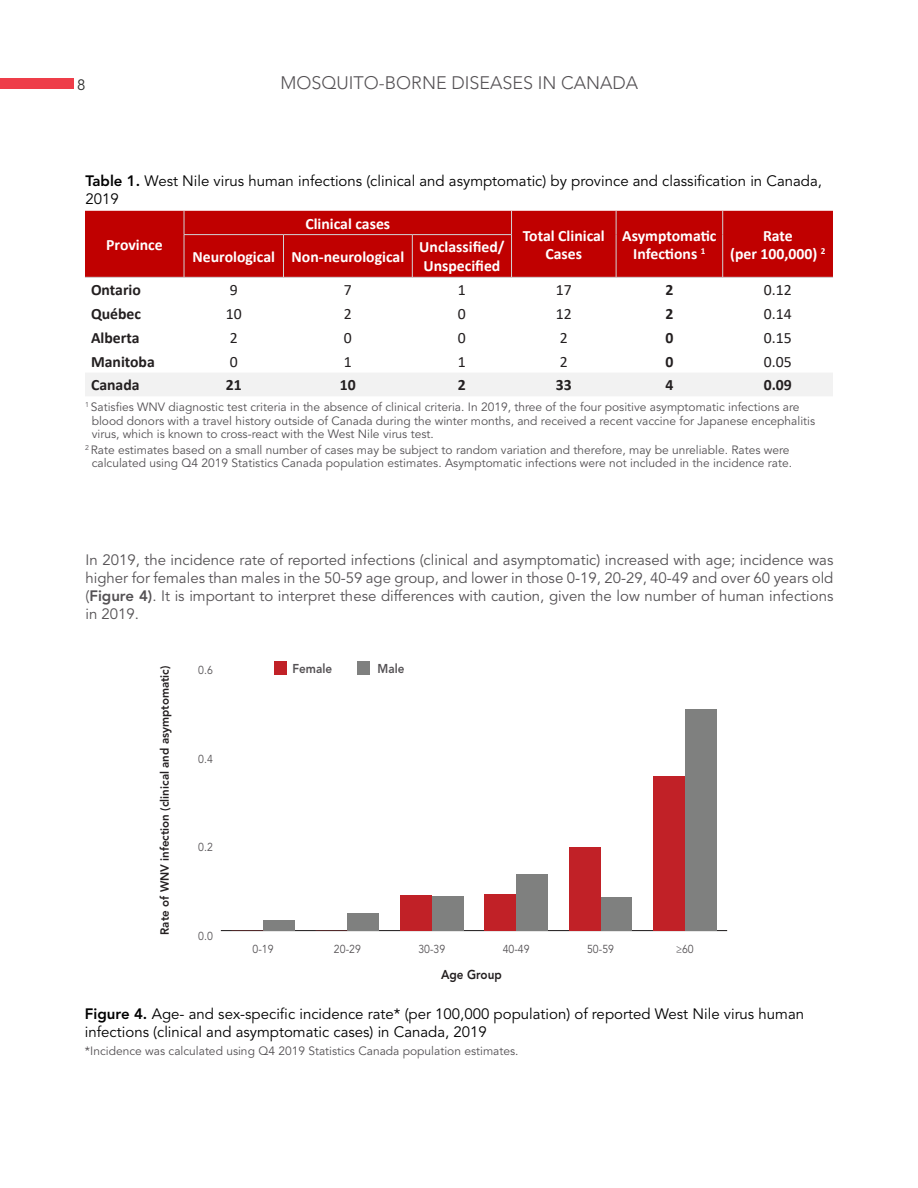
<style>
.page{position:relative;width:918px;height:1188px;background:#fff}
.page>*{position:absolute;margin:0;border:0;box-sizing:border-box;transform-origin:0 0}
.t1{font:300 18px "Avenir LT Std";color:#545154}
.t2{font:700 15.75px/18.9px "Calibri";color:#fff;text-align:center}
.t3{font:700 15.75px "Calibri";color:#231f20}
.t4{font:15.75px "Calibri";color:#231f20}
.body_small{font:15px/18px "Avenir LT Std";color:#545154;text-align:justify}
.TableHeader{font:15px/18px "Avenir LT Std";color:#000}
.t5{font:15px "Avenir LT Std";color:#2f2f2e}
.t6{font:800 12.75px "Avenir LT Std";color:#545154;scale:.91 1}
.t7{font:800 12.75px "Avenir LT Std";color:#231f20;scale:.91 1}
.footer_small{font:12px/13.5px "Avenir LT Std";color:#545154}
.TableHeader-2{font:12px "Avenir LT Std";color:#545154}
.t8{font:800 11.85px "Avenir LT Std";color:#231f20}
.t9{font:11.55px "Avenir LT Std";color:#545154;scale:.91 1}
.s1{font-weight:800}
</style>
<div class="page">
<hr style="left:221px;top:930px;width:506px;height:1px;background:#231f20">
<hr style="left:220px;top:665px;width:1px;height:266px;background:#231f20">
<div style="left:263px;top:920px;width:32px;height:11px;background:#7f807f"></div>
<div style="left:347px;top:914px;width:32px;height:17px;background:#7f807f"></div>
<div style="left:432px;top:896px;width:31px;height:35px;background:#7f807f"></div>
<div style="left:516px;top:875px;width:32px;height:56px;background:#7f807f"></div>
<div style="left:601px;top:897px;width:31px;height:34px;background:#7f807f"></div>
<div style="left:685px;top:709px;width:32px;height:222px;background:#7f807f"></div>
<div style="left:400px;top:896px;width:32px;height:35px;background:#c12127"></div>
<div style="left:485px;top:894px;width:31px;height:37px;background:#c12127"></div>
<div style="left:569px;top:847px;width:32px;height:84px;background:#c12127"></div>
<div style="left:653px;top:776px;width:32px;height:155px;background:#c12127"></div>
<div style="left:274px;top:662px;width:13px;height:13px;background:#c12127"></div>
<div style="left:357px;top:662px;width:13px;height:13px;background:#7f807f"></div>
<div style="left:85px;top:211px;width:748px;height:66px;background:#c00000"></div>
<div style="left:85px;top:373px;width:748px;height:23px;background:#f2f2f2"></div>
<hr style="left:85px;top:277px;width:99px;height:1px;background:#d1d2d4">
<svg style="left:184px;top:211px;width:1px;height:23px"></svg>
<svg style="left:511px;top:211px;width:1px;height:23px"></svg>
<svg style="left:616px;top:211px;width:1px;height:24px"></svg>
<svg style="left:722px;top:211px;width:1px;height:24px"></svg>
<hr style="left:616px;top:235px;width:1px;height:42px;background:#d1d2d4">
<hr style="left:722px;top:235px;width:1px;height:42px;background:#d1d2d4">
<hr style="left:512px;top:277px;width:104px;height:1px;background:#d1d2d4">
<hr style="left:616px;top:277px;width:107px;height:1px;background:#d1d2d4">
<hr style="left:723px;top:277px;width:110px;height:1px;background:#d1d2d4">
<hr style="left:184px;top:234px;width:99px;height:1px;background:#d1d2d4">
<hr style="left:184px;top:235px;width:1px;height:42px;background:#d1d2d4">
<hr style="left:283px;top:234px;width:129px;height:1px;background:#d1d2d4">
<hr style="left:283px;top:235px;width:1px;height:42px;background:#d1d2d4">
<hr style="left:412px;top:234px;width:100px;height:1px;background:#d1d2d4">
<hr style="left:412px;top:235px;width:1px;height:42px;background:#d1d2d4">
<hr style="left:511px;top:235px;width:1px;height:42px;background:#d1d2d4">
<hr style="left:184px;top:277px;width:100px;height:1px;background:#d1d2d4">
<hr style="left:283px;top:277px;width:129px;height:1px;background:#d1d2d4">
<hr style="left:412px;top:277px;width:100px;height:1px;background:#d1d2d4">
<div style="left:0;top:79px;width:74px;height:10px;background:#ee3d49"></div>
<p class="t5" style="left:77px;top:77px;width:10px">8</p>
<h1 class="t1" style="left:281px;top:72px;width:359px">MOSQUITO-BORNE DISEASES IN CANADA</h1>
<p class="TableHeader" style="left:85px;top:172px;width:738px"><span class="s1">Table 1.</span> West Nile virus human infections (clinical and asymptomatic) by province and classification in Canada,<br>2019</p>
<p class="t2" style="left:106px;top:235px;width:58px">Province</p>
<p class="t2" style="left:305px;top:214px;width:86px">Clinical cases</p>
<p class="t2" style="left:193px;top:247px;width:84px">Neurological</p>
<p class="t2" style="left:292px;top:247px;width:114px">Non-neurological</p>
<p class="t2" style="left:419px;top:238px;width:87px;text-align:left">Unclassified/<br>Unspecified</p>
<p class="t2" style="left:523px;top:226px;width:83px">Total Clinical<br>Cases</p>
<p class="t2" style="left:622px;top:226px;width:96px">Asymptomatic<br>Infections <sup>1</sup></p>
<p class="t2" style="left:730px;top:226px;width:97px">Rate<br>(per 100,000) <sup>2</sup></p>
<p class="t3" style="left:91px;top:279px;width:51px">Ontario</p>
<p class="t4" style="left:230px;top:279px;width:9px">9</p>
<p class="t4" style="left:344px;top:279px;width:9px">7</p>
<p class="t4" style="left:458px;top:279px;width:9px">1</p>
<p class="t4" style="left:556px;top:279px;width:17px">17</p>
<p class="t3" style="left:665px;top:279px;width:9px">2</p>
<p class="t4" style="left:764px;top:279px;width:29px">0.12</p>
<p class="t3" style="left:91px;top:303px;width:52px">Québec</p>
<p class="t4" style="left:226px;top:303px;width:17px">10</p>
<p class="t4" style="left:344px;top:303px;width:9px">2</p>
<p class="t4" style="left:458px;top:303px;width:9px">0</p>
<p class="t4" style="left:556px;top:303px;width:17px">12</p>
<p class="t3" style="left:665px;top:303px;width:9px">2</p>
<p class="t4" style="left:764px;top:303px;width:29px">0.14</p>
<p class="t3" style="left:91px;top:326px;width:50px">Alberta</p>
<p class="t4" style="left:230px;top:327px;width:9px">2</p>
<p class="t4" style="left:344px;top:327px;width:9px">0</p>
<p class="t4" style="left:458px;top:327px;width:9px">0</p>
<p class="t4" style="left:560px;top:327px;width:9px">2</p>
<p class="t3" style="left:665px;top:326px;width:9px">0</p>
<p class="t4" style="left:764px;top:327px;width:29px">0.15</p>
<p class="t3" style="left:91px;top:350px;width:65px">Manitoba</p>
<p class="t4" style="left:230px;top:350px;width:9px">0</p>
<p class="t4" style="left:344px;top:350px;width:9px">1</p>
<p class="t4" style="left:458px;top:350px;width:9px">1</p>
<p class="t4" style="left:560px;top:350px;width:9px">2</p>
<p class="t3" style="left:665px;top:350px;width:9px">0</p>
<p class="t4" style="left:764px;top:350px;width:29px">0.05</p>
<p class="t3" style="left:91px;top:374px;width:50px">Canada</p>
<p class="t3" style="left:226px;top:374px;width:17px">21</p>
<p class="t3" style="left:340px;top:374px;width:17px">10</p>
<p class="t3" style="left:458px;top:374px;width:9px">2</p>
<p class="t3" style="left:556px;top:374px;width:17px">33</p>
<p class="t3" style="left:665px;top:374px;width:9px">4</p>
<p class="t3" style="left:764px;top:374px;width:30px">0.09</p>
<p class="footer_small" style="left:92px;top:401px;width:725px;text-indent:-7px"><sup>1</sup> Satisfies WNV diagnostic test criteria in the absence of clinical criteria. In 2019, three of the four positive asymptomatic infections are blood donors with a travel history outside of Canada during the winter months, and received a recent vaccine for Japanese encephalitis virus, which is known to cross-react with the West Nile virus test.</p>
<p class="footer_small" style="left:85px;top:443px;width:709px;text-align:center"><sup>2</sup> Rate estimates based on a small number of cases may be subject to random variation and therefore, may be unreliable. Rates were calculated using Q4 2019 Statistics Canada population estimates. Asymptomatic infections were not included in the incidence rate.</p>
<p class="body_small" style="left:86px;top:551px;width:749px">In 2019, the incidence rate of reported infections (clinical and asymptomatic) increased with age; incidence was higher for females than males in the 50-59 age group, and lower in those 0-19, 20-29, 40-49 and over 60 years old (<span class="s1">Figure 4)</span>. It is important to interpret these differences with caution, given the low number of human infections in 2019.</p>
<p class="t8" style="left:158px;top:935px;width:271px;rotate:-90deg">Rate of WNV infection (clinical and asymptomatic)</p>
<p class="t6" style="left:293px;top:661px;width:45px">Female</p>
<p class="t6" style="left:378px;top:661px;width:31px">Male</p>
<p class="t9" style="left:198px;top:664px;width:18px">0.6</p>
<p class="t9" style="left:198px;top:752px;width:18px">0.4</p>
<p class="t9" style="left:198px;top:841px;width:18px">0.2</p>
<p class="t9" style="left:198px;top:929px;width:18px">0.0</p>
<p class="t9" style="left:253px;top:943px;width:25px">0-19</p>
<p class="t9" style="left:334px;top:943px;width:31px">20-29</p>
<p class="t9" style="left:418px;top:943px;width:31px">30-39</p>
<p class="t9" style="left:503px;top:943px;width:31px">40-49</p>
<p class="t9" style="left:587px;top:943px;width:31px">50-59</p>
<p class="t9" style="left:676px;top:943px;width:21px">≥60</p>
<p class="t7" style="left:441px;top:967px;width:68px">Age Group</p>
<p class="TableHeader" style="left:85px;top:1006px;width:721px"><span class="s1">Figure 4.</span> Age- and sex-specific incidence rate* (per 100,000 population) of reported West Nile virus human infections (clinical and asymptomatic cases) in Canada, 2019</p>
<p class="TableHeader-2" style="left:85px;top:1044px;width:435px">*Incidence was calculated using Q4 2019 Statistics Canada population estimates.</p>
</div>
